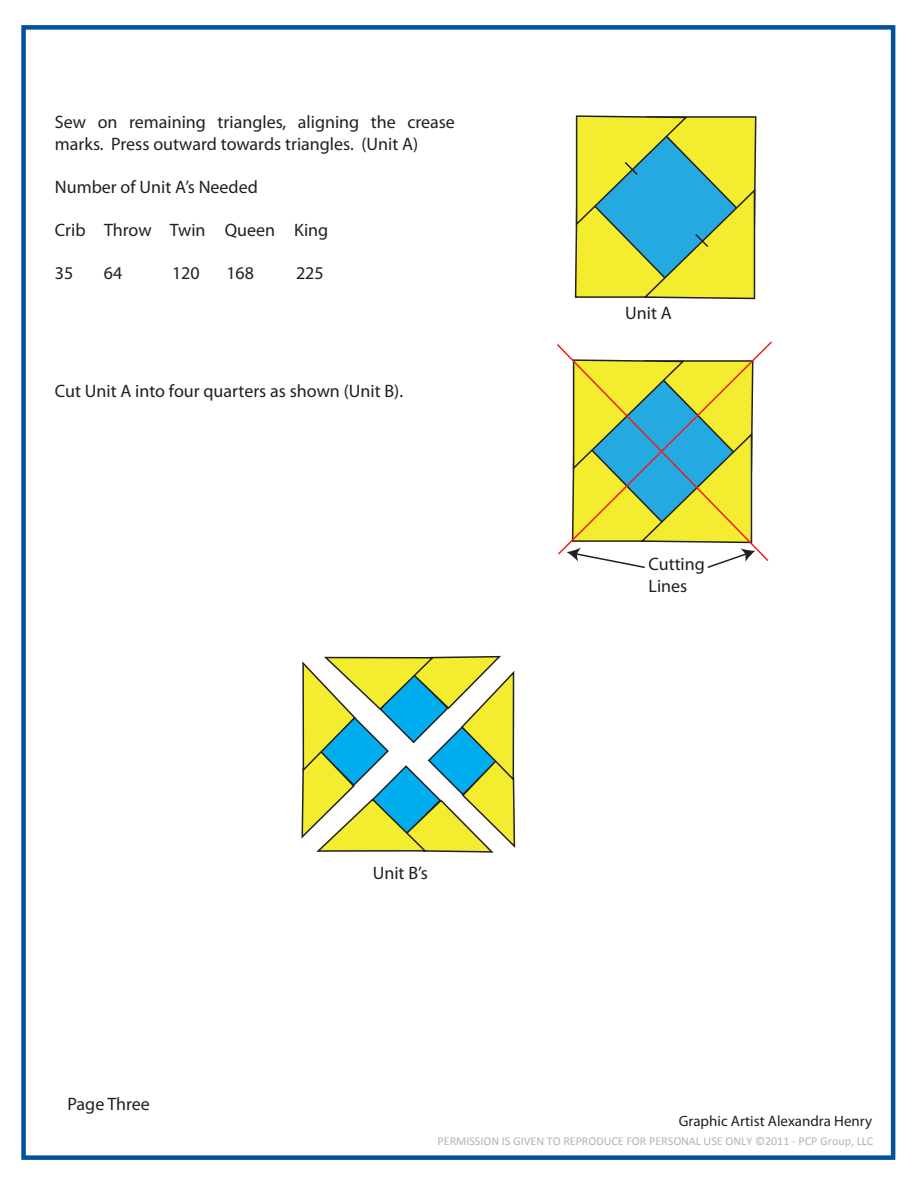
<style>
.page{position:relative;width:918px;height:1188px;background:#fff}
.page>*{position:absolute;margin:0;border:0;box-sizing:border-box;transform-origin:0 0}
.t1{font:18px/21.6px "Myriad Pro";color:#231f20}
.t2{font:15px "Myriad Pro";color:#211e1e}
.t3{font:12px "Calibri";color:#b2b3b7}
</style>
<div class="page">
<div style="left:21px;top:25px;width:874px;height:1135px;border:4px solid #01529b"></div>
<svg style="left:574px;top:115px;width:183px;height:185px;background:#adce66"></svg>
<svg style="left:557px;top:342px;width:213px;height:219px"></svg>
<svg style="left:567px;top:359px;width:188px;height:209px;background:#b7d07b"></svg>
<svg style="left:301px;top:655px;width:215px;height:198px"></svg>
<p class="t1" style="left:55px;top:111px;width:402px">Sew on remaining triangles, aligning the crease marks. Press outward towards triangles. (Unit A)</p>
<p class="t1" style="left:55px;top:176px;width:205px">Number of Unit A’s Needed</p>
<p class="t1" style="left:55px;top:219px;width:275px">Crib Throw Twin Queen King</p>
<p class="t1" style="left:55px;top:262px;width:20px">35</p>
<p class="t1" style="left:104px;top:262px;width:20px">64</p>
<p class="t1" style="left:172px;top:262px;width:29px">120</p>
<p class="t1" style="left:226px;top:262px;width:29px">168</p>
<p class="t1" style="left:296px;top:262px;width:29px">225</p>
<p class="t1" style="left:55px;top:380px;width:350px">Cut Unit A into four quarters as shown (Unit B).</p>
<p class="t1" style="left:373px;top:862px;width:57px">Unit B’s</p>
<p class="t1" style="left:625px;top:302px;width:48px">Unit A</p>
<p class="t1" style="left:649px;top:553px;width:58px">Cutting<br>Lines</p>
<p class="t1" style="left:68px;top:1093px;width:84px">Page Three</p>
<p class="t2" style="left:679px;top:1112px;width:195px">Graphic Artist Alexandra Henry</p>
<p class="t3" style="left:437px;top:1133px;width:437px">PERMISSION IS GIVEN TO REPRODUCE FOR PERSONAL USE ONLY ©2011 - PCP Group, LLC</p>
</div>
